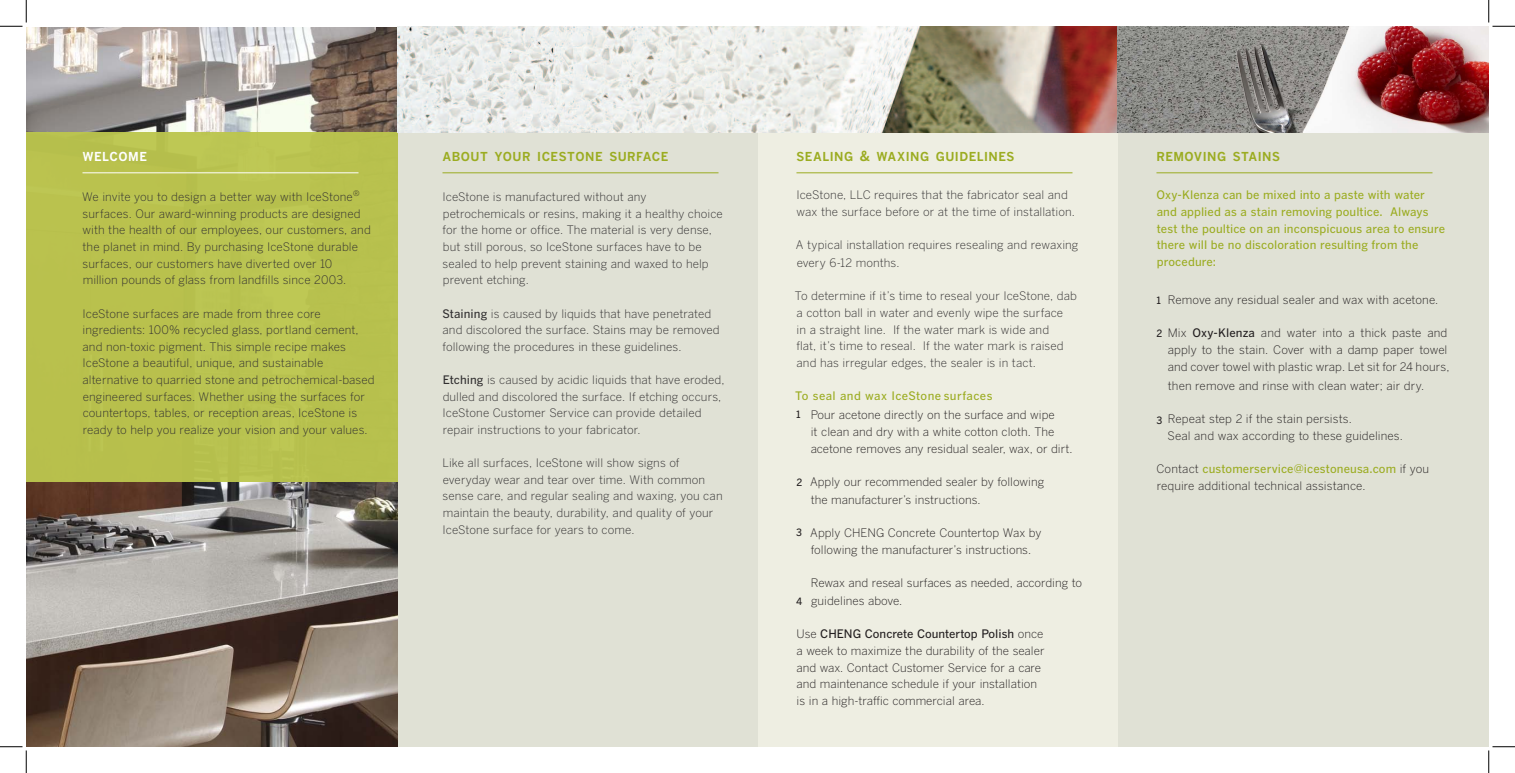
<style>
.page{position:relative;width:1515px;height:773px;background:#fff}
.page>*{position:absolute;margin:0;border:0;box-sizing:border-box;transform-origin:0 0}
.t1{font:700 12.25px "Benton Gothic";letter-spacing:.04em;color:#9bac21}
.t2{font:700 12.25px "Benton Gothic";letter-spacing:.035em;color:#fff}
.t3{font:300 11.62px/16.6px "Benton Gothic";letter-spacing:.005em;color:#312f30}
.t4{font:300 11.62px/16.6px "Benton Gothic";color:#231f20}
.t5{font:500 11.62px/16.6px "Benton Gothic";letter-spacing:.005em;color:#9bac21}
.t6{font:500 11.62px "Benton Gothic";letter-spacing:.035em;color:#9bac21}
.t7{font:500 10px "Benton Gothic";color:#231f20}
.s1{font-size:13.75px}
.s2{font-weight:500}
.s3{font-weight:500;color:#9bac21}
</style>
<div class="page">
<img style="left:26px;top:28px;width:372px;height:718px">
<div style="left:26px;top:132px;width:372px;height:350px;background:#bcc64e"></div>
<hr style="left:82px;top:172px;width:277px;height:1px;background:#fff">
<div style="left:398px;top:60px;width:1091px;height:686px;background:#e0e1d5"></div>
<hr style="left:1156px;top:172px;width:277px;height:1px;background:#9bac21">
<hr style="left:442px;top:172px;width:277px;height:1px;background:#9bac21">
<div style="left:758px;top:38px;width:360px;height:708px;background:#eeeee2"></div>
<hr style="left:796px;top:172px;width:277px;height:1px;background:#9bac21">
<img style="left:398px;top:26px;width:1091px;height:107px">
<svg style="left:0;top:0;width:27px;height:27px"></svg>
<svg style="left:0;top:746px;width:27px;height:26px"></svg>
<svg style="left:1489px;top:0;width:26px;height:27px"></svg>
<svg style="left:1489px;top:746px;width:26px;height:26px"></svg>
<p class="t1" style="left:442px;top:149px;width:227px">ABOUT YOUR ICESTONE SURFACE</p>
<p class="t1" style="left:796px;top:149px;width:220px">SEALING <span class="s1">&amp;</span> WAXING GUIDELINES</p>
<p class="t2" style="left:82px;top:149px;width:66px">WELCOME</p>
<p class="t1" style="left:1156px;top:149px;width:125px">REMOVING STAINS</p>
<p class="t3" style="left:443px;top:188px;width:282px">IceStone is manufactured without any petrochemicals or resins, making it a healthy choice for the home or office. The material is very dense, but still porous, so IceStone surfaces have to be sealed to help prevent staining and waxed to help prevent etching.</p>
<p class="t3" style="left:442px;top:305px;width:279px"><span class="s2">Staining</span> is caused by liquids that have penetrated and discolored the surface. Stains may be removed following the procedures in these guidelines.</p>
<p class="t3" style="left:443px;top:371px;width:284px"><span class="s2">Etching</span> is caused by acidic liquids that have eroded, dulled and discolored the surface. If etching occurs, IceStone Customer Service can provide detailed repair instructions to your fabricator.</p>
<p class="t3" style="left:443px;top:454px;width:282px">Like all surfaces, IceStone will show signs of everyday wear and tear over time. With common sense care, and regular sealing and waxing, you can maintain the beauty, durability, and quality of your IceStone surface for years to come.</p>
<p class="t3" style="left:82px;top:188px;width:290px">We invite you to design a better way with IceStone<sup>® </sup>surfaces. Our award-winning products are designed with the health of our employees, our customers, and the planet in mind. By purchasing IceStone durable surfaces, our customers have diverted over 10<br>million pounds of glass from landfills since 2003.</p>
<p class="t3" style="left:83px;top:305px;width:294px">IceStone surfaces are made from three core ingredients: 100% recycled glass, portland cement, and non-toxic pigment. This simple recipe makes IceStone a beautiful, unique, and sustainable alternative to quarried stone and petrochemical-based engineered surfaces. Whether using the surfaces for countertops, tables, or reception areas, IceStone is ready to help you realize your vision and your values.</p>
<p class="t5" style="left:1157px;top:186px;width:290px">Oxy-Klenza can be mixed into a paste with water and applied as a stain removing poultice. Always test the poultice on an inconspicuous area to ensure there will be no discoloration resulting from the procedure:</p>
<p class="t4" style="left:1168px;top:291px;width:272px">Remove any residual sealer and wax with acetone.</p>
<p class="t4" style="left:1168px;top:324px;width:283px">Mix <span class="s2">Oxy-Klenza</span> and water into a thick paste and apply to the stain. Cover with a damp paper towel and cover towel with plastic wrap. Let sit for 24 hours,</p>
<p class="t4" style="left:1168px;top:377px;width:258px">then remove and rinse with clean water; air dry.</p>
<p class="t4" style="left:1168px;top:410px;width:237px">Repeat step 2 if the stain persists.<br>Seal and wax according to these guidelines.</p>
<p class="t4" style="left:1156px;top:460px;width:274px">Contact <span class="s3">customerservice@icestoneusa.com</span> if you require additional technical assistance.</p>
<p class="t3" style="left:796px;top:186px;width:280px">IceStone, LLC requires that the fabricator seal and wax the surface before or at the time of installation.</p>
<p class="t3" style="left:796px;top:236px;width:284px;line-height:18px">A typical installation requires resealing and rewaxing every 6-12 months.</p>
<p class="t3" style="left:795px;top:288px;width:283px">To determine if it’s time to reseal your IceStone, dab a cotton ball in water and evenly wipe the surface<br>in a straight line. If the water mark is wide and<br>flat, it’s time to reseal. If the water mark is raised and has irregular edges, the sealer is in tact.</p>
<p class="t6" style="left:795px;top:389px;width:199px">To seal and wax IceStone surfaces</p>
<p class="t4" style="left:811px;top:407px;width:263px">Pour acetone directly on the surface and wipe<br>it clean and dry with a white cotton cloth. The acetone removes any residual sealer, wax, or dirt.</p>
<p class="t4" style="left:810px;top:472px;width:236px;line-height:18px">Apply our recommended sealer by following the manufacturer’s instructions.</p>
<p class="t4" style="left:810px;top:524px;width:233px">Apply CHENG Concrete Countertop Wax by following the manufacturer’s instructions.</p>
<p class="t4" style="left:811px;top:573px;width:273px;line-height:18px">Rewax and reseal surfaces as needed, according to guidelines above.</p>
<p class="t4" style="left:796px;top:625px;width:250px">Use <span class="s2">CHENG Concrete Countertop Polish</span> once a week to maximize the durability of the sealer and wax. Contact Customer Service for a care and maintenance schedule if your installation is in a high-traffic commercial area.</p>
<p class="t7" style="left:1156px;top:294px;width:6px">1</p>
<p class="t7" style="left:1156px;top:327px;width:7px">2</p>
<p class="t7" style="left:796px;top:408px;width:6px">1</p>
<p class="t7" style="left:1156px;top:414px;width:7px">3</p>
<p class="t7" style="left:796px;top:475px;width:7px">2</p>
<p class="t7" style="left:796px;top:526px;width:7px">3</p>
<p class="t7" style="left:796px;top:595px;width:8px">4</p>
</div>
